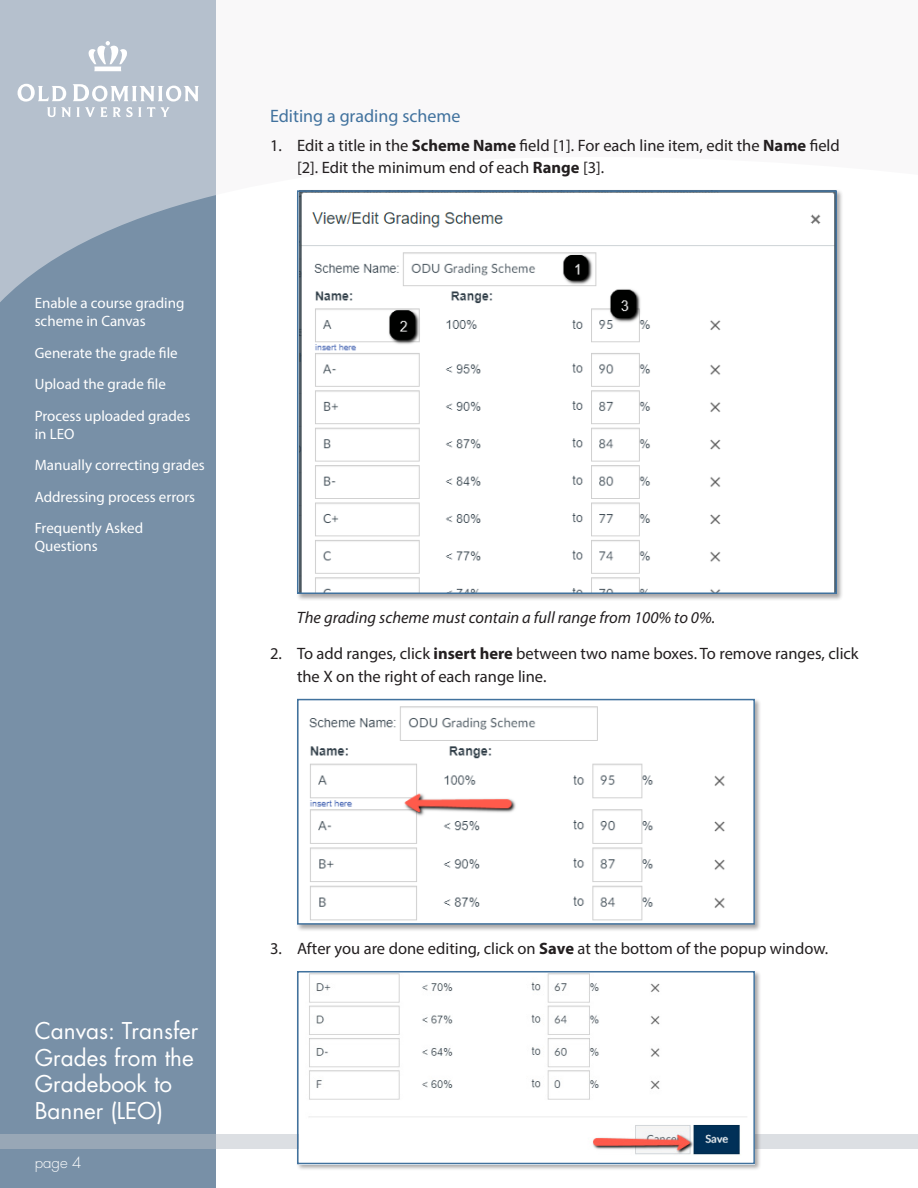
<style>
.page{position:relative;width:918px;height:1188px;background:#fff}
.page>*{position:absolute;margin:0;border:0;box-sizing:border-box;transform-origin:0 0}
.t1{font:22.5px/26.7px "Futura Std";color:#fff}
.subhead{font:18px "Myriad Pro";color:#41729e}
.t2{font:16.5px/22.5px "Myriad Pro";color:#231f20}
.body_copy{font:italic 16.5px "Myriad Pro";color:#231f20}
.t3{font:15px/31.5px "Myriad Pro";color:#fff}
.t4{font:300 15px "Futura Std";color:#fff}
.s1{font-weight:700}
</style>
<div class="page">
<div style="left:0;top:0;width:216px;height:1188px;background:#7890a7"></div>
<svg style="left:0;top:0;width:216px;height:302px;fill:#b5c0cd"></svg>
<svg style="left:0;top:1134px;width:918px;height:14px;background:#bbc4cd"></svg>
<svg style="left:87px;top:41px;width:42px;height:30px"></svg>
<svg style="left:18px;top:84px;width:181px;height:33px;background:#c8d0d9"></svg>
<div style="left:296px;top:190px;width:547px;height:411px;background:#231f20;opacity:.4"></div>
<img style="left:300px;top:193px;width:534px;height:398px">
<div style="left:297px;top:190px;width:540px;height:404px;border:2px solid #41729e"></div>
<div style="left:296px;top:698px;width:465px;height:233px;background:#231f20;opacity:.4"></div>
<img style="left:300px;top:702px;width:452px;height:220px">
<div style="left:297px;top:699px;width:458px;height:226px;border:2px solid #41729e"></div>
<div style="left:296px;top:970px;width:465px;height:201px;background:#231f20;opacity:.4"></div>
<img style="left:300px;top:974px;width:452px;height:187px">
<div style="left:297px;top:971px;width:458px;height:193px;border:2px solid #41729e"></div>
<p class="t3" style="left:35px;top:294px;width:151px;line-height:18px">Enable a course grading scheme in Canvas</p>
<p class="t3" style="left:35px;top:337px;width:157px">Generate the grade file<br>Upload the grade file<br>Process uploaded grades</p>
<p class="t3" style="left:35px;top:418px;width:172px">in LEO<br>Manually correcting grades<br>Addressing process errors<br>Frequently Asked</p>
<p class="t3" style="left:35px;top:530px;width:65px">Questions</p>
<p class="subhead" style="left:270px;top:104px;width:192px">Editing a grading scheme</p>
<p class="t2" style="left:297px;top:134px;width:544px;text-indent:-27px">1. Edit a title in the <span class="s1">Scheme Name</span> field [1]. For each line item, edit the <span class="s1">Name</span> field [2]. Edit the minimum end of each <span class="s1">Range</span> [3].</p>
<p class="body_copy" style="left:297px;top:608px;width:420px">The grading scheme must contain a full range from 100% to 0%.</p>
<p class="t2" style="left:297px;top:642px;width:563px;text-indent:-27px">2. To add ranges, click <span class="s1">insert here</span> between two name boxes. To remove ranges, click the X on the right of each range line.</p>
<h1 class="t1" style="left:35px;top:1017px;width:165px">Canvas: Transfer<br>Grades from the<br>Gradebook to<br>Banner (LEO)</h1>
<p class="t4" style="left:35px;top:1153px;width:48px">page 4</p>
<p class="t2" style="left:270px;top:937px;width:560px">3. After you are done editing, click on <span class="s1">Save</span> at the bottom of the popup window.</p>
</div>
